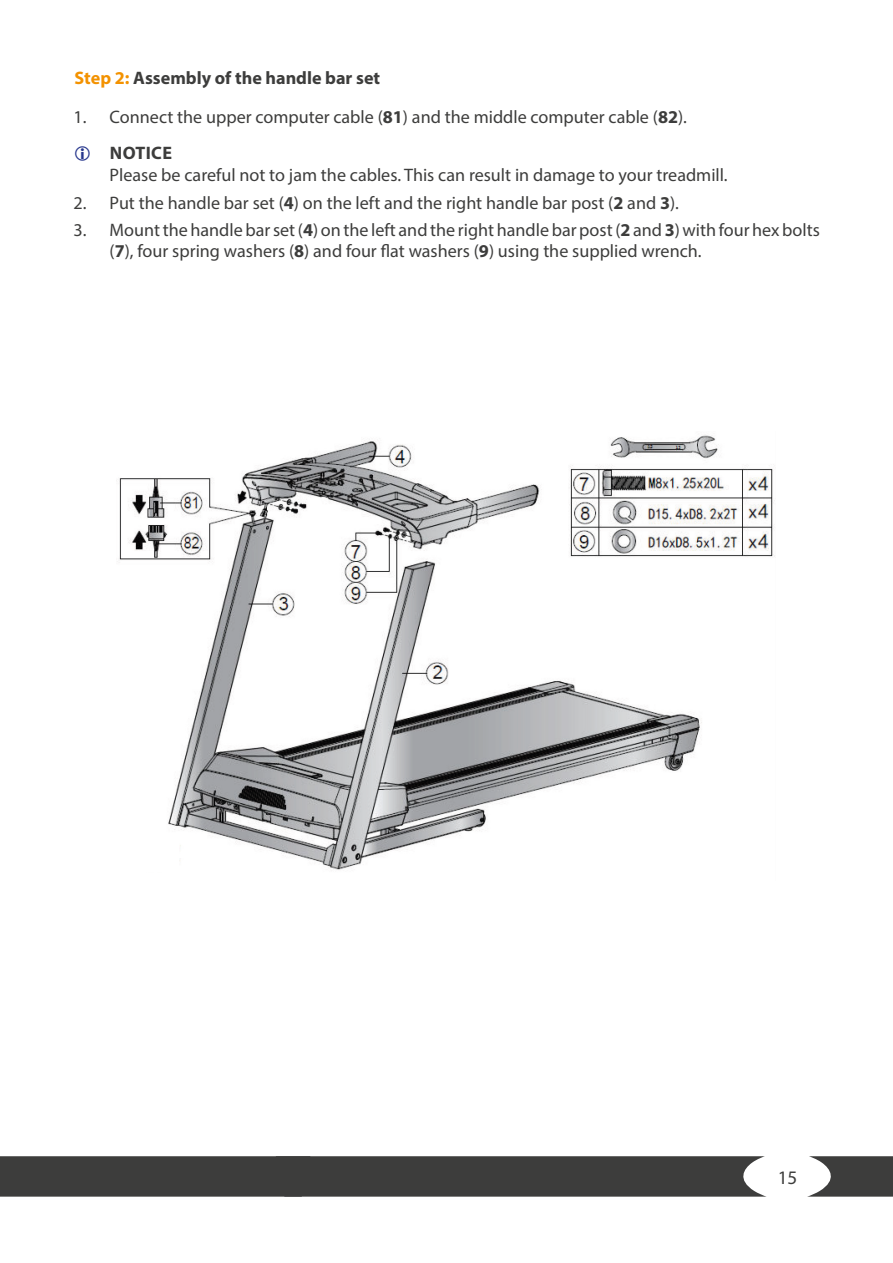
<style>
.page{position:relative;width:893px;height:1263px;background:#fff}
.page>*{position:absolute;margin:0;border:0;box-sizing:border-box;transform-origin:0 0}
.t1{font:19.2px "Myriad Pro";color:#3d3d3c}
.Text_Hinweise{font:18.15px/21.3px "Myriad Pro";color:#3d3d3c}
.t2{font:700 18.15px "Myriad Pro";color:#3d3d3c}
.s1{color:#f39200}
.s2{font-weight:700}
</style>
<div class="page">
<img style="left:119px;top:434px;width:656px;height:436px">
<div style="left:117px;top:833px;width:62px;height:39px;background:#fff"></div>
<div style="left:0;top:1156px;width:765px;height:40px;background:#3d3d3c"></div>
<svg style="left:809px;top:1156px;width:84px;height:40px"></svg>
<p class="t2" style="left:75px;top:66px;width:307px"><span class="s1">Step 2:</span> Assembly of the handle bar set</p>
<p class="Text_Hinweise" style="left:73px;top:106px;width:615px">1. Connect the upper computer cable (<span class="s2">81</span>) and the middle computer cable (<span class="s2">82</span>).</p>
<p class="t2" style="left:110px;top:142px;width:64px">NOTICE</p>
<p class="Text_Hinweise" style="left:110px;top:164px;width:619px">Please be careful not to jam the cables. This can result in damage to your treadmill.</p>
<p class="Text_Hinweise" style="left:73px;top:191px;width:607px">2. Put the handle bar set (<span class="s2">4</span>) on the left and the right handle bar post (<span class="s2">2</span> and <span class="s2">3</span>).</p>
<p class="Text_Hinweise" style="left:110px;top:219px;width:712px;text-indent:-36px">3. Mount the handle bar set (<span class="s2">4</span>) on the left and the right handle bar post (<span class="s2">2</span> and <span class="s2">3</span>) with four hex bolts (<span class="s2">7</span>), four spring washers (<span class="s2">8</span>) and four flat washers (<span class="s2">9</span>) using the supplied wrench.</p>
<p class="t1" style="left:778px;top:1166px;width:21px">15</p>
</div>
